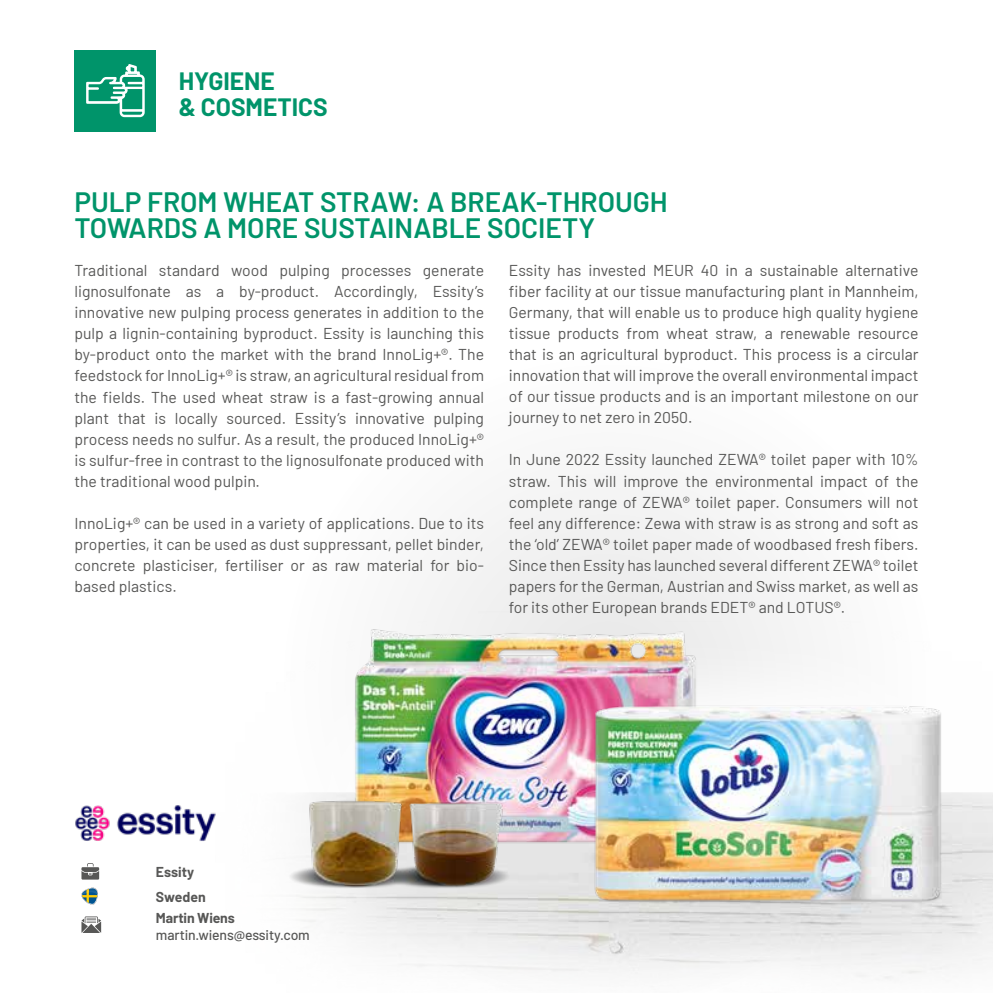
<style>
.page{position:relative;width:993px;height:993px;background:#fff}
.page>*{position:absolute;margin:0;border:0;box-sizing:border-box;transform-origin:0 0}
.t1{font:600 28px/25.9px "Barlow";color:#00946a}
.t2{font:700 24.5px/26.2px "Barlow";color:#00946a}
.t3{font:15.75px/21px "Barlow";color:#575756;text-align:justify}
.t4{font:700 14px/24.8px "Barlow";letter-spacing:-.005em;color:#575756}
.t5{font:500 14px "Barlow";letter-spacing:-.01em;color:#575756}
</style>
<div class="page">
<div style="left:427px;top:487px;width:363px;height:124px;background:#f3f3f3"></div>
<svg style="left:81px;top:863px;width:18px;height:16px"></svg>
<svg style="left:81px;top:887px;width:17px;height:18px"></svg>
<svg style="left:81px;top:916px;width:20px;height:16px"></svg>
<div style="left:74px;top:50px;width:82px;height:81px;background:#00946a"></div>
<svg style="left:86px;top:64px;width:59px;height:54px"></svg>
<img style="left:75px;top:805px;width:141px;height:36px">
<img style="left:345px;top:618px;width:356px;height:237px">
<img style="left:588px;top:684px;width:357px;height:237px">
<img style="left:284px;top:781px;width:244px;height:122px">
<h2 class="t2" style="left:179px;top:66px;width:150px">HYGIENE<br>&amp; COSMETICS</h2>
<h1 class="t1" style="left:74px;top:186px;width:594px">PULP FROM WHEAT STRAW: A BREAK-THROUGH<br>TOWARDS A MORE SUSTAINABLE SOCIETY</h1>
<p class="t3" style="left:74px;top:259px;width:411px">Traditional standard wood pulping processes generate lignosulfonate as a by-product. Accordingly, Essity’s innovative new pulping process generates in addition to the pulp a lignin-containing byproduct. Essity is launching this by-product onto the market with the brand InnoLig+®. The feedstock for InnoLig+® is straw, an agricultural residual from the fields. The used wheat straw is a fast-growing annual plant that is locally sourced. Essity’s innovative pulping process needs no sulfur. As a result, the produced InnoLig+® is sulfur-free in contrast to the lignosulfonate produced with the traditional wood pulpin.</p>
<p class="t3" style="left:74px;top:511px;width:411px">InnoLig+® can be used in a variety of applications. Due to its properties, it can be used as dust suppressant, pellet binder, concrete plasticiser, fertiliser or as raw material for bio&shy;based plastics.</p>
<p class="t3" style="left:508px;top:259px;width:411px">Essity has invested MEUR 40 in a sustainable alternative fiber facility at our tissue manufacturing plant in Mannheim, Germany, that will enable us to produce high quality hygiene tissue products from wheat straw, a renewable resource that is an agricultural byproduct. This process is a circular innovation that will improve the overall environmental impact of our tissue products and is an important milestone on our journey to net zero in 2050.</p>
<p class="t3" style="left:508px;top:448px;width:411px">In June 2022 Essity launched ZEWA® toilet paper with 10% straw. This will improve the environmental impact of the complete range of ZEWA® toilet paper. Consumers will not feel any difference: Zewa with straw is as strong and soft as the ‘old’ ZEWA® toilet paper made of woodbased fresh fibers.<br>Since then Essity has launched several different ZEWA® toilet papers for the German, Austrian and Swiss market, as well as for its other European brands EDET® and LOTUS®.</p>
<p class="t4" style="left:156px;top:858px;width:51px">Essity<br>Sweden</p>
<p class="t4" style="left:156px;top:904px;width:80px">Martin Wiens</p>
<p class="t5" style="left:156px;top:924px;width:155px">martin.wiens@essity.com</p>
</div>
